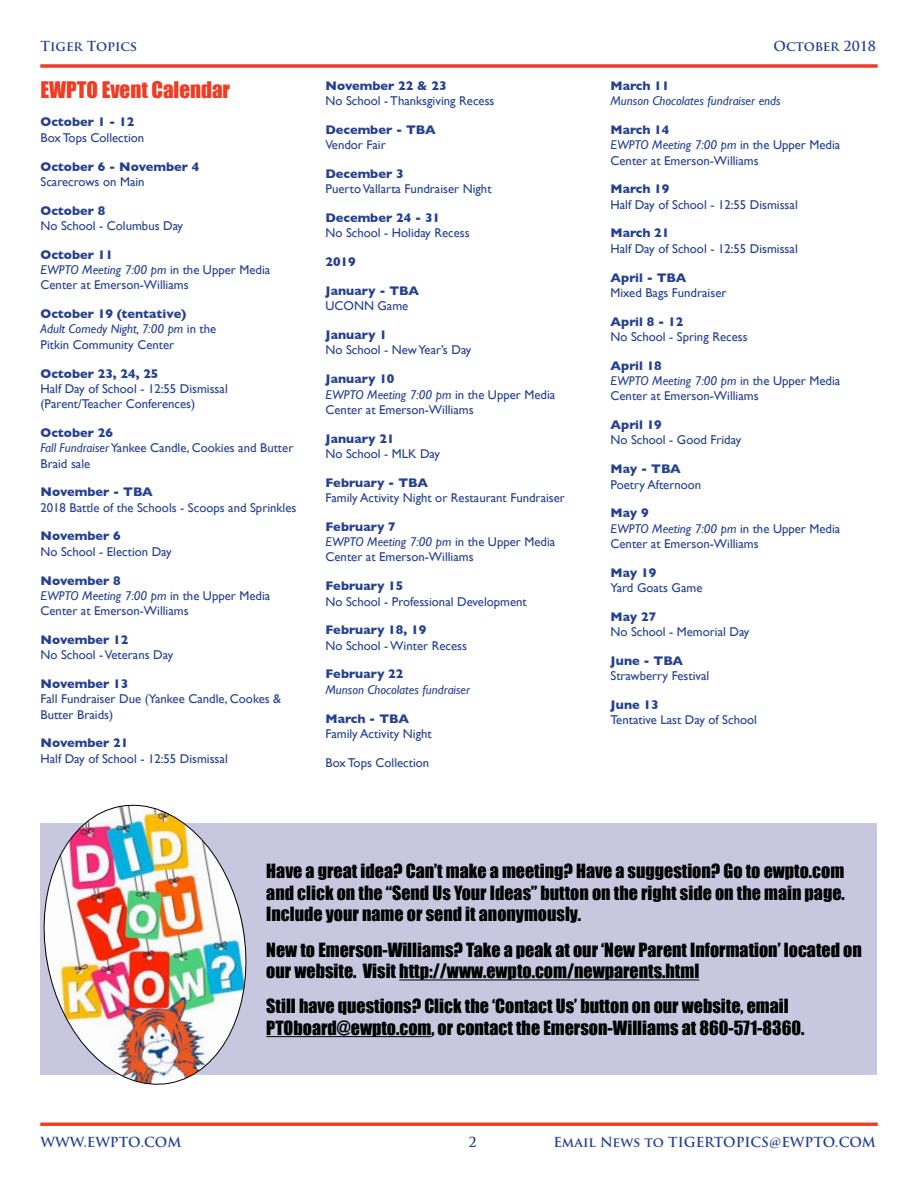
<style>
.page{position:relative;width:918px;height:1188px;background:#fff}
.page>*{position:absolute;margin:0;border:0;box-sizing:border-box;transform-origin:0 0}
.t1{font:21px "Impact";color:#ef3c24}
.t2{font:18px/21.6px "Impact";color:#000}
.t3{font:700 13.5px "Trajan Pro";color:#25408f}
.t4{font:12.75px/15.3px "Gill Sans";color:#25408f}
.t5{font:700 12.75px "Gill Sans";color:#25408f}
.t6{font:italic 12.75px "Gill Sans";color:#25408f}
.s1{font-weight:700}
.s2{font-style:italic}
</style>
<div class="page">
<hr style="left:40px;top:1123px;width:838px;height:3px;background:#ef3c24">
<svg style="left:40px;top:64px;width:838px;height:4px;background:#f0543f"></svg>
<div style="left:40px;top:823px;width:838px;height:252px;background:#c8c7df"></div>
<img style="left:43px;top:804px;width:204px;height:281px">
<hr style="left:399px;top:980px;width:300px;height:1px;background:#000">
<hr style="left:266px;top:1036px;width:165px;height:1px;background:#000">
<p class="t3" style="left:40px;top:37px;width:98px">Tiger Topics</p>
<p class="t3" style="left:774px;top:37px;width:104px">October 2018</p>
<h1 class="t1" style="left:40px;top:73px;width:191px">EWPTO Event Calendar</h1>
<p class="t5" style="left:40px;top:115px;width:95px">October 1 - 12</p>
<p class="t4" style="left:40px;top:130px;width:105px">Box Tops Collection</p>
<p class="t5" style="left:40px;top:159px;width:161px">October 6 - November 4</p>
<p class="t4" style="left:40px;top:174px;width:106px">Scarecrows on Main</p>
<p class="t5" style="left:40px;top:203px;width:66px">October 8</p>
<p class="t4" style="left:40px;top:218px;width:144px">No School - Columbus Day</p>
<p class="t4" style="left:40px;top:247px;width:231px"><span class="s1">October 11<br></span><span class="s2">EWPTO Meeting 7:00 pm</span> in the Upper Media<br>Center at Emerson-Williams</p>
<p class="t4" style="left:40px;top:306px;width:177px"><span class="s1">October 19 (tentative)<br></span><span class="s2">Adult Comedy Night, 7:00 pm</span> in the<br>Pitkin Community Center</p>
<p class="t5" style="left:40px;top:366px;width:120px">October 23, 24, 25</p>
<p class="t4" style="left:40px;top:381px;width:189px">Half Day of School - 12:55 Dismissal (Parent/Teacher Conferences)</p>
<p class="t4" style="left:40px;top:425px;width:254px"><span class="s1">October 26<br></span><span class="s2">Fall Fundraiser</span> Yankee Candle, Cookies and Butter<br>Braid sale</p>
<p class="t5" style="left:40px;top:485px;width:114px">November - TBA</p>
<p class="t4" style="left:40px;top:500px;width:257px">2018 Battle of the Schools - Scoops and Sprinkles</p>
<p class="t5" style="left:40px;top:529px;width:82px">November 6</p>
<p class="t4" style="left:40px;top:544px;width:133px">No School - Election Day</p>
<p class="t4" style="left:40px;top:572px;width:231px"><span class="s1">November 8<br></span><span class="s2">EWPTO Meeting 7:00 pm</span> in the Upper Media<br>Center at Emerson-Williams</p>
<p class="t5" style="left:40px;top:632px;width:89px">November 12</p>
<p class="t4" style="left:40px;top:647px;width:134px">No School - Veterans Day</p>
<p class="t5" style="left:40px;top:676px;width:89px">November 13</p>
<p class="t4" style="left:40px;top:691px;width:242px">Fall Fundraiser Due (Yankee Candle, Cookes &amp;<br>Butter Braids)</p>
<p class="t5" style="left:40px;top:736px;width:89px">November 21</p>
<p class="t4" style="left:40px;top:751px;width:189px">Half Day of School - 12:55 Dismissal</p>
<p class="t5" style="left:326px;top:78px;width:123px">November 22 &amp; 23</p>
<p class="t4" style="left:326px;top:93px;width:171px">No School - Thanksgiving Recess</p>
<p class="t5" style="left:326px;top:122px;width:112px">December - TBA</p>
<p class="t4" style="left:326px;top:137px;width:62px">Vendor Fair</p>
<p class="t5" style="left:326px;top:166px;width:80px">December 3</p>
<p class="t4" style="left:326px;top:181px;width:168px">Puerto Vallarta Fundraiser Night</p>
<p class="t5" style="left:326px;top:210px;width:116px">December 24 - 31</p>
<p class="t4" style="left:326px;top:225px;width:146px">No School - Holiday Recess</p>
<p class="t5" style="left:326px;top:254px;width:32px">2019</p>
<p class="t5" style="left:326px;top:283px;width:95px">January - TBA</p>
<p class="t4" style="left:326px;top:298px;width:84px">UCONN Game</p>
<p class="t5" style="left:326px;top:327px;width:63px">January 1</p>
<p class="t4" style="left:326px;top:342px;width:148px">No School - New Year’s Day</p>
<p class="t4" style="left:326px;top:371px;width:231px"><span class="s1">January 10<br></span><span class="s2">EWPTO Meeting 7:00 pm</span> in the Upper Media<br>Center at Emerson-Williams</p>
<p class="t5" style="left:326px;top:431px;width:71px">January 21</p>
<p class="t4" style="left:326px;top:446px;width:116px">No School - MLK Day</p>
<p class="t5" style="left:326px;top:475px;width:104px">February - TBA</p>
<p class="t4" style="left:326px;top:490px;width:241px">Family Activity Night or Restaurant Fundraiser</p>
<p class="t4" style="left:326px;top:519px;width:231px"><span class="s1">February 7<br></span><span class="s2">EWPTO Meeting 7:00 pm</span> in the Upper Media<br>Center at Emerson-Williams</p>
<p class="t5" style="left:326px;top:578px;width:79px">February 15</p>
<p class="t4" style="left:326px;top:593px;width:203px">No School - Professional Development</p>
<p class="t5" style="left:326px;top:623px;width:102px">February 18, 19</p>
<p class="t4" style="left:326px;top:638px;width:143px">No School - Winter Recess</p>
<p class="t5" style="left:326px;top:667px;width:79px">February 22</p>
<p class="t6" style="left:326px;top:682px;width:146px">Munson Chocolates fundraiser</p>
<p class="t5" style="left:326px;top:711px;width:85px">March - TBA</p>
<p class="t4" style="left:326px;top:726px;width:108px">Family Activity Night</p>
<p class="t4" style="left:326px;top:755px;width:105px">Box Tops Collection</p>
<p class="t5" style="left:611px;top:78px;width:60px">March 11</p>
<p class="t6" style="left:611px;top:94px;width:172px">Munson Chocolates fundraiser ends</p>
<p class="t4" style="left:611px;top:122px;width:231px"><span class="s1">March 14<br></span><span class="s2">EWPTO Meeting 7:00 pm</span> in the Upper Media<br>Center at Emerson-Williams</p>
<p class="t5" style="left:611px;top:182px;width:60px">March 19</p>
<p class="t4" style="left:611px;top:197px;width:189px">Half Day of School - 12:55 Dismissal</p>
<p class="t5" style="left:611px;top:226px;width:60px">March 21</p>
<p class="t4" style="left:611px;top:241px;width:189px">Half Day of School - 12:55 Dismissal</p>
<p class="t5" style="left:611px;top:270px;width:77px">April - TBA</p>
<p class="t4" style="left:611px;top:285px;width:117px">Mixed Bags Fundraiser</p>
<p class="t5" style="left:611px;top:314px;width:74px">April 8 - 12</p>
<p class="t4" style="left:611px;top:329px;width:139px">No School - Spring Recess</p>
<p class="t4" style="left:611px;top:358px;width:231px"><span class="s1">April 18<br></span><span class="s2">EWPTO Meeting 7:00 pm</span> in the Upper Media<br>Center at Emerson-Williams</p>
<p class="t5" style="left:611px;top:417px;width:53px">April 19</p>
<p class="t4" style="left:611px;top:432px;width:132px">No School - Good Friday</p>
<p class="t5" style="left:611px;top:462px;width:72px">May - TBA</p>
<p class="t4" style="left:611px;top:477px;width:92px">Poetry Afternoon</p>
<p class="t4" style="left:611px;top:505px;width:231px"><span class="s1">May 9<br></span><span class="s2">EWPTO Meeting 7:00 pm</span> in the Upper Media<br>Center at Emerson-Williams</p>
<p class="t5" style="left:611px;top:565px;width:47px">May 19</p>
<p class="t4" style="left:611px;top:580px;width:93px">Yard Goats Game</p>
<p class="t5" style="left:611px;top:609px;width:47px">May 27</p>
<p class="t4" style="left:611px;top:624px;width:141px">No School - Memorial Day</p>
<p class="t5" style="left:611px;top:653px;width:74px">June - TBA</p>
<p class="t4" style="left:611px;top:668px;width:100px">Strawberry Festival</p>
<p class="t5" style="left:611px;top:697px;width:50px">June 13</p>
<p class="t4" style="left:611px;top:712px;width:148px">Tentative Last Day of School</p>
<h2 class="t2" style="left:266px;top:860px;width:580px;text-align:justify">Have a great idea? Can’t make a meeting? Have a suggestion? Go to ewpto.com and click on the “Send Us Your Ideas” button on the right side on the main page.<br>Include your name or send it anonymously.</h2>
<h2 class="t2" style="left:266px;top:938px;width:597px">New to Emerson-Williams? Take a peak at our ‘New Parent Information’ located on our website. Visit http://www.ewpto.com/newparents.html</h2>
<h2 class="t2" style="left:266px;top:995px;width:540px">Still have questions? Click the ‘Contact Us’ button on our website, email<br>PTOboard@ewpto.com, or contact the Emerson-Williams at 860-571-8360.</h2>
<p class="t3" style="left:40px;top:1134px;width:142px">WWW.EWPTO.COM</p>
<p class="t3" style="left:468px;top:1134px;width:10px">2</p>
<p class="t3" style="left:553px;top:1134px;width:324px">Email News to TIGERTOPICS@EWPTO.COM</p>
</div>
